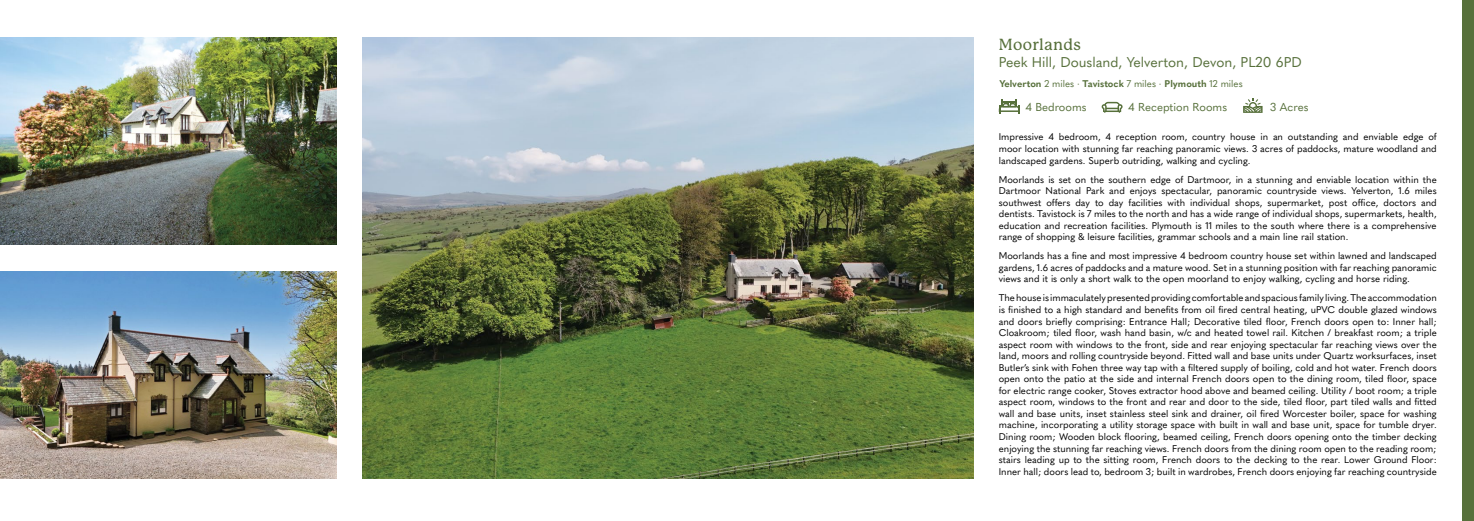
<style>
.page{position:relative;width:1474px;height:521px;background:#fff}
.page>*{position:absolute;margin:0;border:0;box-sizing:border-box;transform-origin:0 0}
.t1{font:500 15.75px "P22 Mackinac Pro";letter-spacing:.025em;color:#57703b}
.t2{font:14px "Quasimoda";color:#57703b}
.t3{font:11.38px "Quasimoda";color:#57703b}
.t4{font:9.62px/11.5px "Quasimoda";color:#000;text-align:justify}
.t5{font:700 9.62px "Quasimoda";color:#57703b}
.s1{font-weight:400}
</style>
<div class="page">
<div style="left:1462px;top:0;width:11px;height:521px;background:#57703b"></div>
<img style="left:0;top:271px;width:336px;height:208px">
<img style="left:363px;top:37px;width:611px;height:442px">
<img style="left:0;top:37px;width:336px;height:208px">
<svg style="left:998px;top:99px;width:21px;height:14px"></svg>
<svg style="left:1101px;top:102px;width:21px;height:11px"></svg>
<svg style="left:1243px;top:98px;width:19px;height:15px"></svg>
<h1 class="t1" style="left:998px;top:36px;width:84px">Moorlands</h1>
<h2 class="t2" style="left:998px;top:52px;width:304px">Peek Hill, Dousland, Yelverton, Devon, PL20 6PD</h2>
<p class="t5" style="left:999px;top:76px;width:245px">Yelverton <span class="s1">2 miles ·</span> Tavistock <span class="s1">7 miles ·</span> Plymouth <span class="s1">12 miles</span></p>
<p class="t3" style="left:1025px;top:99px;width:63px">4 Bedrooms</p>
<p class="t3" style="left:1128px;top:98px;width:100px">4 Reception Rooms</p>
<p class="t3" style="left:1270px;top:98px;width:40px">3 Acres</p>
<p class="t4" style="left:998px;top:131px;width:439px">Impressive 4 bedroom, 4 reception room, country house in an outstanding and enviable edge of moor location with stunning far reaching panoramic views. 3 acres of paddocks, mature woodland and landscaped gardens. Superb outriding, walking and cycling.</p>
<p class="t4" style="left:998px;top:173px;width:439px">Moorlands is set on the southern edge of Dartmoor, in a stunning and enviable location within the Dartmoor National Park and enjoys spectacular, panoramic countryside views. Yelverton, 1.6 miles southwest offers day to day facilities with individual shops, supermarket, post office, doctors and dentists. Tavistock is 7 miles to the north and has a wide range of individual shops, supermarkets, health, education and recreation facilities. Plymouth is 11 miles to the south where there is a comprehensive range of shopping &amp; leisure facilities, grammar schools and a main line rail station.</p>
<p class="t4" style="left:998px;top:249px;width:439px">Moorlands has a fine and most impressive 4 bedroom country house set within lawned and landscaped gardens, 1.6 acres of paddocks and a mature wood. Set in a stunning position with far reaching panoramic views and it is only a short walk to the open moorland to enjoy walking, cycling and horse riding.</p>
<p class="t4" style="left:998px;top:292px;width:439px">The house is immaculately presented providing comfortable and spacious family living. The accommodation is finished to a high standard and benefits from oil fired central heating, uPVC double glazed windows and doors briefly comprising: Entrance Hall; Decorative tiled floor, French doors open to: Inner hall; Cloakroom; tiled floor, wash hand basin, w/c and heated towel rail. Kitchen / breakfast room; a triple aspect room with windows to the front, side and rear enjoying spectacular far reaching views over the land, moors and rolling countryside beyond. Fitted wall and base units under Quartz worksurfaces, inset Butler’s sink with Fohen three way tap with a filtered supply of boiling, cold and hot water. French doors open onto the patio at the side and internal French doors open to the dining room, tiled floor, space for electric range cooker, Stoves extractor hood above and beamed ceiling. Utility / boot room; a triple aspect room, windows to the front and rear and door to the side, tiled floor, part tiled walls and fitted wall and base units, inset stainless steel sink and drainer, oil fired Worcester boiler, space for washing machine, incorporating a utility storage space with built in wall and base unit, space for tumble dryer.<br>Dining room; Wooden block flooring, beamed ceiling, French doors opening onto the timber decking enjoying the stunning far reaching views. French doors from the dining room open to the reading room; stairs leading up to the sitting room, French doors to the decking to the rear. Lower Ground Floor:<br>Inner hall; doors lead to, bedroom 3; built in wardrobes, French doors enjoying far reaching countryside</p>
</div>
